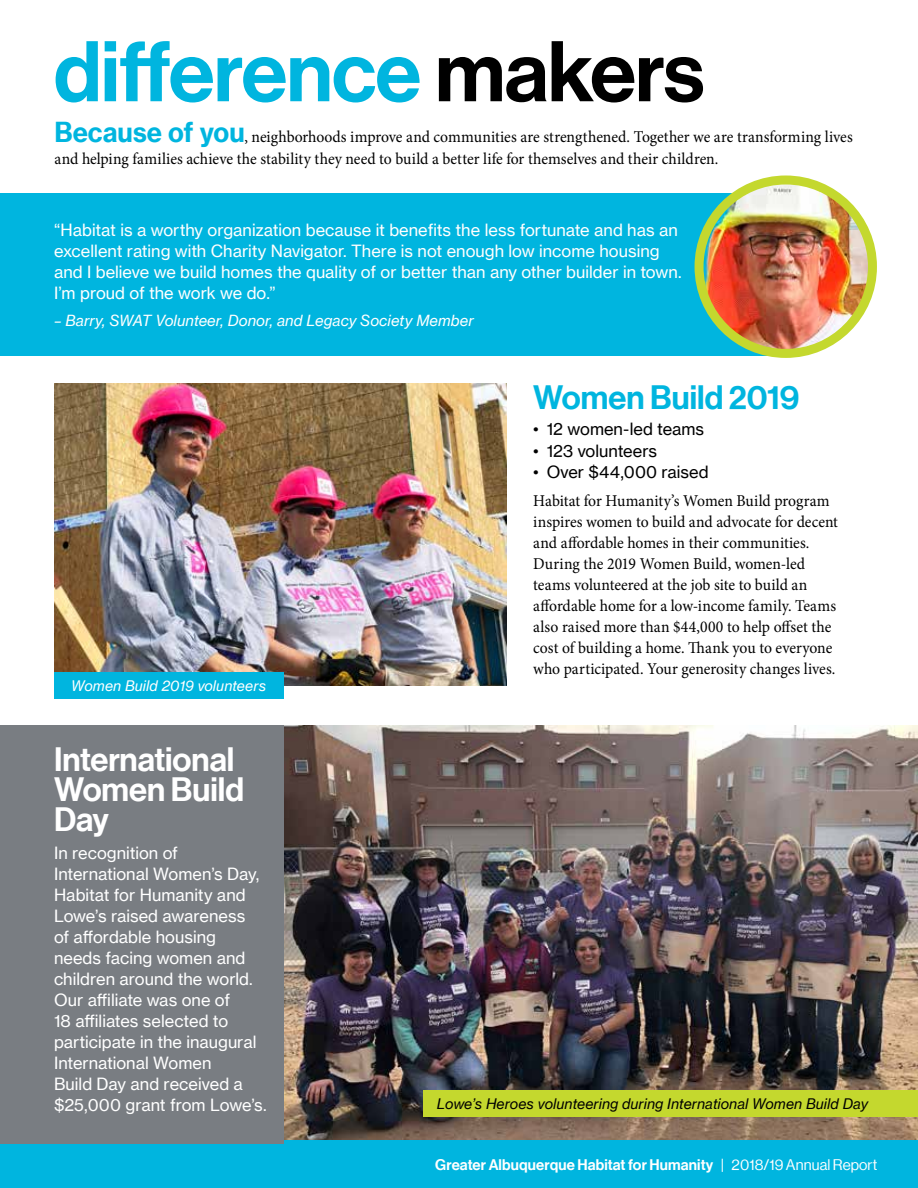
<style>
.page{position:relative;width:918px;height:1188px;background:#fff}
.page>*{position:absolute;margin:0;border:0;box-sizing:border-box;transform-origin:0 0}
.t1{font:500 84px "Neue Haas Grotesk Display";letter-spacing:-.01em;color:#00b5df}
.t2{font:500 33px/30px "Neue Haas Grotesk Display";color:#fff}
.t3{font:500 33px "Neue Haas Grotesk Display";color:#00b5df}
.t4{font:16.5px/21px "Minion Pro";color:#000;scale:.95 1}
.t5{font:16.5px/21px "Neue Haas Grotesk Text";color:#fff}
.t6{font:16.5px "Neue Haas Grotesk Text";color:#000}
.t7{font:500 15px "Neue Haas Grotesk Display";letter-spacing:.01em;color:#fff}
.t8{font:italic 15px "Neue Haas Grotesk Text";letter-spacing:.005em;color:#fff}
.t9{font:italic 14.25px "Neue Haas Grotesk Text";letter-spacing:.005em;color:#000}
.t10{font:italic 14.25px "Neue Haas Grotesk Text";letter-spacing:.005em;color:#fff}
.s1{color:#000}
.s2{font-family:"Neue Haas Grotesk Text";font-weight:700;font-size:27px;color:#00b5df}
.s3{font-weight:400}
</style>
<div class="page">
<img style="left:284px;top:725px;width:634px;height:416px">
<div style="left:0;top:1141px;width:918px;height:47px;background:#00b5df"></div>
<div style="left:0;top:193px;width:796px;height:163px;background:#00b5df"></div>
<img style="left:699px;top:180px;width:173px;height:173px;border-radius:87px">
<div style="left:695px;top:176px;width:182px;height:182px;border:9px solid #c4d82e;border-radius:50%"></div>
<img style="left:54px;top:383px;width:452px;height:302px">
<div style="left:54px;top:672px;width:230px;height:27px;background:#00b5df"></div>
<div style="left:423px;top:1090px;width:495px;height:27px;background:#c4d82e"></div>
<div style="left:0;top:725px;width:284px;height:419px;background:#797d82"></div>
<h1 class="t1" style="left:54px;top:23px;width:652px">difference <span class="s1">makers</span></h1>
<p class="t4" style="left:55px;top:125px;width:842px;line-height:22.5px"><span class="s2">Because of you</span>, neighborhoods improve and communities are strengthened. Together we are transforming lives and helping families achieve the stability they need to build a better life for themselves and their children.</p>
<p class="t5" style="left:54px;top:220px;width:629px">“Habitat is a worthy organization because it benefits the less fortunate and has an excellent rating with Charity Navigator. There is not enough low income housing and I believe we build homes the quality of or better than any other builder in town.<br>I’m proud of the work we do.”</p>
<p class="t8" style="left:54px;top:312px;width:421px">– Barry, SWAT Volunteer, Donor, and Legacy Society Member</p>
<p class="t10" style="left:71px;top:677px;width:196px">Women Build 2019 volunteers</p>
<h2 class="t2" style="left:54px;top:745px;width:192px">International<br>Women Build<br>Day</h2>
<p class="t5" style="left:54px;top:842px;width:214px">In recognition of<br>International Women’s Day,<br>Habitat for Humanity and<br>Lowe’s raised awareness<br>of affordable housing needs facing women and children around the world.<br>Our affiliate was one of<br>18 affiliates selected to participate in the inaugural<br>International Women<br>Build Day and received a $25,000 grant from Lowe’s.</p>
<h2 class="t3" style="left:533px;top:378px;width:268px">Women Build 2019</h2>
<p class="t6" style="left:533px;top:419px;width:173px">• 12 women-led teams</p>
<p class="t6" style="left:533px;top:440px;width:125px">• 123 volunteers</p>
<p class="t6" style="left:533px;top:462px;width:177px">• Over $44,000 raised</p>
<p class="t4" style="left:533px;top:490px;width:322px">Habitat for Humanity’s Women Build program inspires women to build and advocate for decent and affordable homes in their communities.<br>During the 2019 Women Build, women-led teams volunteered at the job site to build an affordable home for a low-income family. Teams also raised more than $44,000 to help offset the cost of building a home. Thank you to everyone who participated. Your generosity changes lives.</p>
<p class="t9" style="left:437px;top:1095px;width:433px">Lowe’s Heroes volunteering during International Women Build Day</p>
<p class="t7" style="left:435px;top:1156px;width:444px">Greater Albuquerque Habitat for Humanity <span class="s3">| 2018/19 Annual Report</span></p>
</div>
